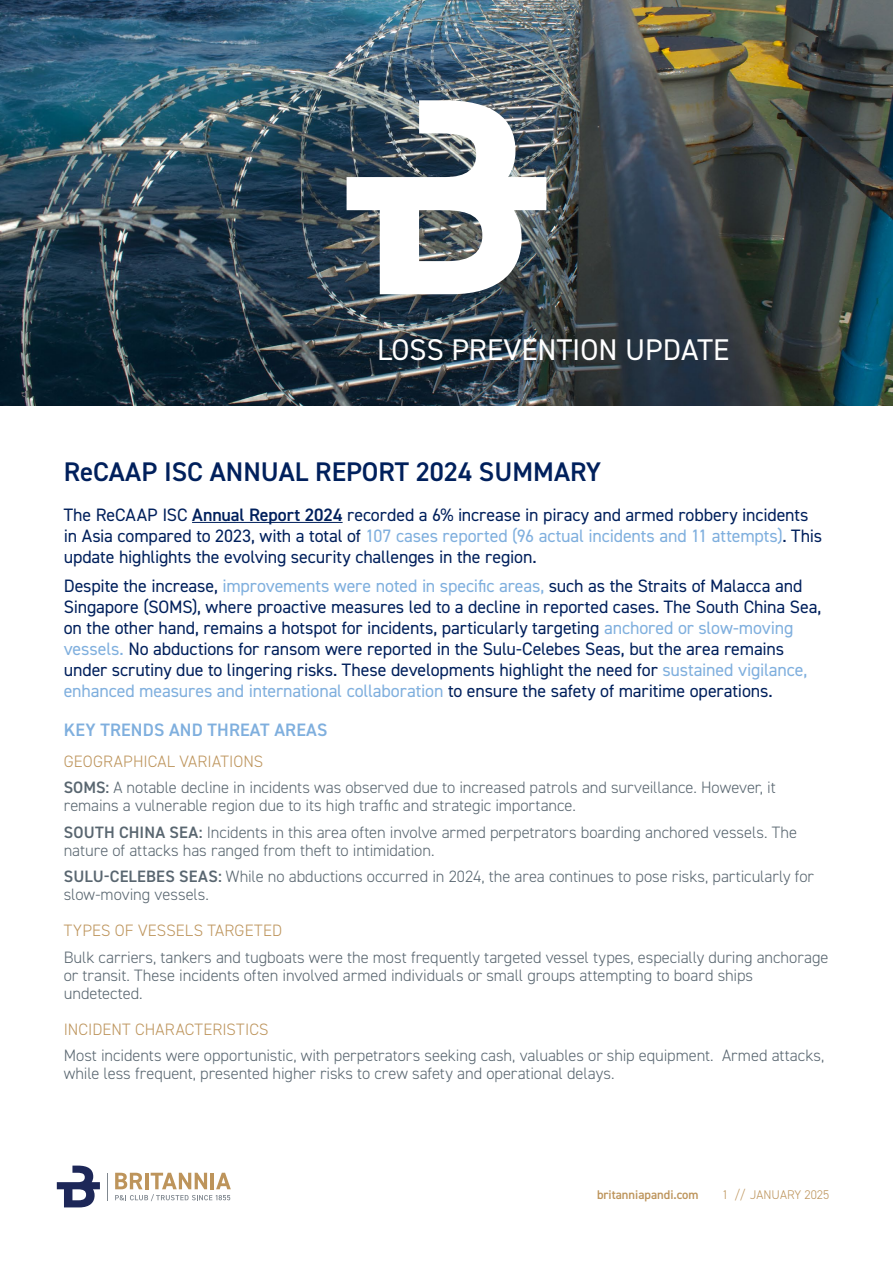
<style>
.page{position:relative;width:893px;height:1263px;background:#fff}
.page>*{position:absolute;margin:0;border:0;box-sizing:border-box;transform-origin:0 0}
.t1{font:30px "DIN2014";color:#fff}
.t2{font:600 27px "DIN2014";color:#00205c}
.t3{font:18px/21px "DIN2014";letter-spacing:-.01em;color:#00205c}
.t4{font:600 18px "DIN2014";letter-spacing:.01em;color:#7fafde}
.t5{font:300 16.5px/26.5px "DIN2014";letter-spacing:-.005em;color:#596670}
.t6{font:300 16.5px "DIN2014";letter-spacing:.005em;color:#bd945b}
.t7{font:600 12.6px "DIN2014";color:#bd945b}
.t8{font:300 12.6px "DIN2014";color:#bd945b}
.s1{font-weight:600}
.s2{color:#7fafde}
.s3{color:#bd945b}
</style>
<div class="page">
<img style="left:0;top:0;width:893px;height:406px">
<hr style="left:192px;top:522px;width:151px;height:1px;background:#00205c">
<svg style="left:347px;top:100px;width:199px;height:194px"></svg>
<svg style="left:57px;top:1165px;width:43px;height:42px"></svg>
<svg style="left:115px;top:1173px;width:116px;height:28px"></svg>
<svg style="left:107px;top:1173px;width:1px;height:27px"></svg>
<h1 class="t1" style="left:377px;top:331px;width:354px">LOSS PREVENTION UPDATE</h1>
<h2 class="t2" style="left:64px;top:453px;width:539px">ReCAAP ISC ANNUAL REPORT 2024 SUMMARY</h2>
<p class="t3" style="left:64px;top:504px;width:760px">The ReCAAP ISC <span class="s1">Annual Report 2024</span> recorded a 6% increase in piracy and armed robbery incidents in Asia compared to 2023, with a total of <span class="s2">107 cases reported (96 actual incidents and 11 attempts)</span>. This update highlights the evolving security challenges in the region.</p>
<p class="t3" style="left:64px;top:575px;width:759px">Despite the increase, <span class="s2">improvements were noted in specific areas,</span> such as the Straits of Malacca and Singapore (SOMS), where proactive measures led to a decline in reported cases. The South China Sea, on the other hand, remains a hotspot for incidents, particularly targeting <span class="s2">anchored or slow-moving vessels.</span> No abductions for ransom were reported in the Sulu-Celebes Seas, but the area remains under scrutiny due to lingering risks. These developments highlight the need for <span class="s2">sustained vigilance, enhanced measures and international collaboration</span> to ensure the safety of maritime operations.</p>
<p class="t4" style="left:64px;top:718px;width:265px">KEY TRENDS AND THREAT AREAS</p>
<p class="t5" style="left:64px;top:748px;width:713px"><span class="s3">GEOGRAPHICAL VARIATIONS<br></span><span class="s1">SOMS:</span> A notable decline in incidents was observed due to increased patrols and surveillance. However, it</p>
<p class="t5" style="left:64px;top:792px;width:735px">remains a vulnerable region due to its high traffic and strategic importance.<br><span class="s1">SOUTH CHINA SEA:</span> Incidents in this area often involve armed perpetrators boarding anchored vessels. The</p>
<p class="t5" style="left:64px;top:837px;width:752px">nature of attacks has ranged from theft to intimidation.<br><span class="s1">SULU-CELEBES SEAS:</span> While no abductions occurred in 2024, the area continues to pose risks, particularly for</p>
<p class="t5" style="left:64px;top:881px;width:147px">slow-moving vessels.</p>
<p class="t6" style="left:64px;top:921px;width:220px">TYPES OF VESSELS TARGETED</p>
<p class="t5" style="left:64px;top:948px;width:766px;line-height:18px">Bulk carriers, tankers and tugboats were the most frequently targeted vessel types, especially during anchorage or transit. These incidents often involved armed individuals or small groups attempting to board ships undetected.</p>
<p class="t6" style="left:64px;top:1019px;width:206px">INCIDENT CHARACTERISTICS</p>
<p class="t5" style="left:64px;top:1047px;width:762px;line-height:18px">Most incidents were opportunistic, with perpetrators seeking cash, valuables or ship equipment. Armed attacks, while less frequent, presented higher risks to crew safety and operational delays.</p>
<p class="t7" style="left:597px;top:1187px;width:103px">britanniapandi.com</p>
<p class="t8" style="left:722px;top:1187px;width:109px">1 // JANUARY 2025</p>
</div>
